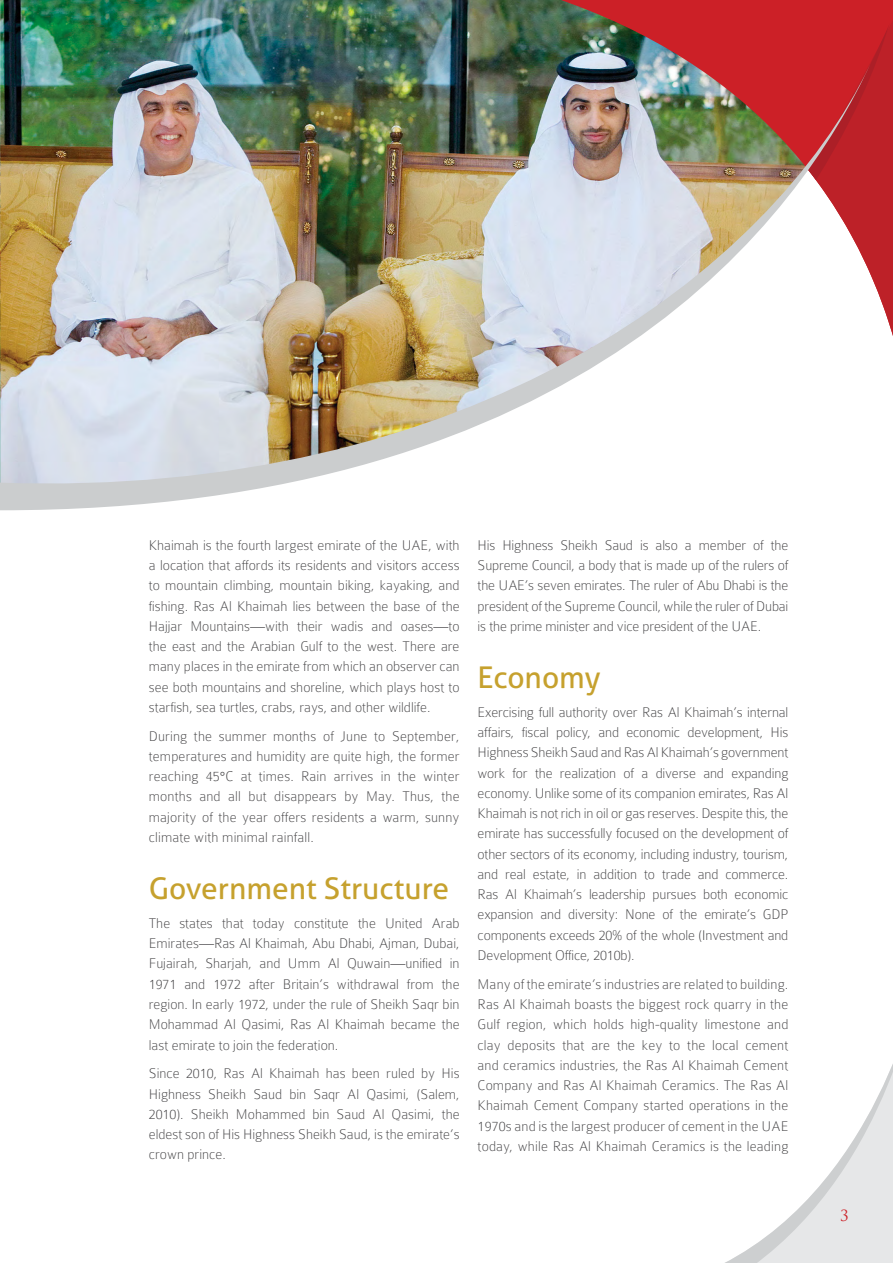
<style>
.page{position:relative;width:893px;height:1263px;background:#fff}
.page>*{position:absolute;margin:0;border:0;box-sizing:border-box;transform-origin:0 0}
.t1{font:30px "Aller";color:#c6a12e}
.t2{font:100 15px/20.2px "Colaborate";color:#414042;text-align:justify}
.t3{font:15px "Trajan Pro";color:#cc2027}
</style>
<div class="page">
<svg style="left:725px;top:1064px;width:168px;height:199px"></svg>
<img style="left:1px;top:0;width:488px;height:65px">
<img style="left:0;top:0;width:1px;height:65px">
<img style="left:489px;top:0;width:318px;height:65px">
<svg style="left:807px;top:0;width:86px;height:336px;background:#c72e35"></svg>
<img style="left:1px;top:65px;width:869px;height:445px">
<svg style="left:0;top:65px;width:1px;height:445px"></svg>
<p class="t2" style="left:149px;top:535px;width:312px">Khaimah is the fourth largest emirate of the UAE, with a location that affords its residents and visitors access to mountain climbing, mountain biking, kayaking, and fishing. Ras Al Khaimah lies between the base of the Hajjar Mountains—with their wadis and oases—to the east and the Arabian Gulf to the west. There are many places in the emirate from which an observer can see both mountains and shoreline, which plays host to starfish, sea turtles, crabs, rays, and other wildlife.</p>
<p class="t2" style="left:149px;top:726px;width:312px">During the summer months of June to September, temperatures and humidity are quite high, the former reaching 45°C at times. Rain arrives in the winter months and all but disappears by May. Thus, the majority of the year offers residents a warm, sunny climate with minimal rainfall.</p>
<h1 class="t1" style="left:149px;top:870px;width:302px">Government Structure</h1>
<p class="t2" style="left:149px;top:913px;width:312px">The states that today constitute the United Arab Emirates—Ras Al Khaimah, Abu Dhabi, Ajman, Dubai, Fujairah, Sharjah, and Umm Al Quwain—unified in 1971 and 1972 after Britain’s withdrawal from the region. In early 1972, under the rule of Sheikh Saqr bin Mohammad Al Qasimi, Ras Al Khaimah became the last emirate to join the federation.</p>
<p class="t2" style="left:149px;top:1063px;width:312px">Since 2010, Ras Al Khaimah has been ruled by His Highness Sheikh Saud bin Saqr Al Qasimi, (Salem, 2010). Sheikh Mohammed bin Saud Al Qasimi, the eldest son of His Highness Sheikh Saud, is the emirate’s crown prince.</p>
<p class="t2" style="left:478px;top:535px;width:312px">His Highness Sheikh Saud is also a member of the Supreme Council, a body that is made up of the rulers of the UAE’s seven emirates. The ruler of Abu Dhabi is the president of the Supreme Council, while the ruler of Dubai is the prime minister and vice president of the UAE.</p>
<h1 class="t1" style="left:478px;top:659px;width:125px">Economy</h1>
<p class="t2" style="left:478px;top:702px;width:312px">Exercising full authority over Ras Al Khaimah’s internal affairs, fiscal policy, and economic development, His Highness Sheikh Saud and Ras Al Khaimah’s government work for the realization of a diverse and expanding economy. Unlike some of its companion emirates, Ras Al Khaimah is not rich in oil or gas reserves. Despite this, the emirate has successfully focused on the development of other sectors of its economy, including industry, tourism, and real estate, in addition to trade and commerce.<br>Ras Al Khaimah’s leadership pursues both economic expansion and diversity: None of the emirate’s GDP components exceeds 20% of the whole (Investment and Development Office, 2010b).</p>
<p class="t2" style="left:478px;top:974px;width:312px">Many of the emirate’s industries are related to building.<br>Ras Al Khaimah boasts the biggest rock quarry in the Gulf region, which holds high-quality limestone and clay deposits that are the key to the local cement and ceramics industries, the Ras Al Khaimah Cement Company and Ras Al Khaimah Ceramics. The Ras Al Khaimah Cement Company started operations in the 1970s and is the largest producer of cement in the UAE today, while Ras Al Khaimah Ceramics is the leading</p>
<p class="t3" style="left:840px;top:1206px;width:10px">3</p>
</div>
